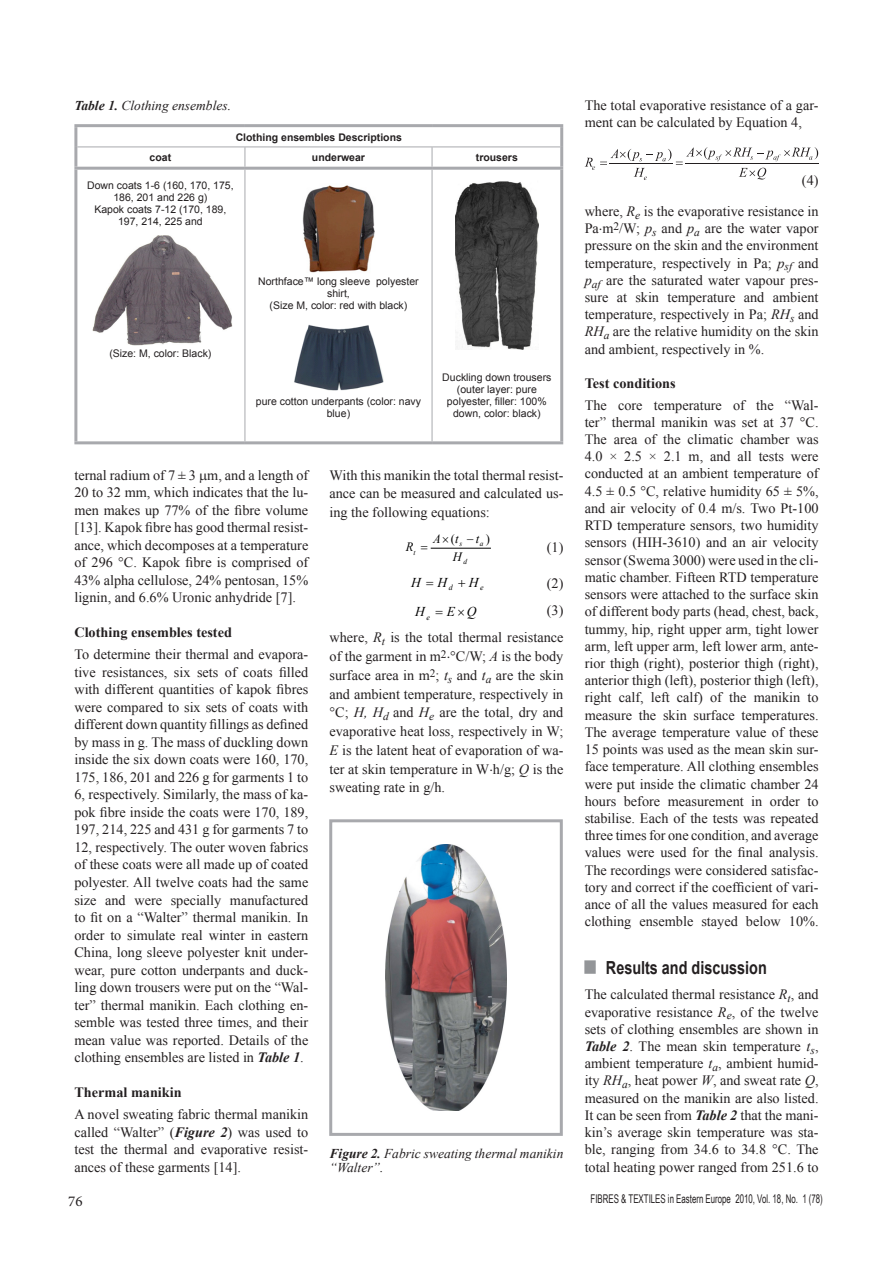
<style>
.page{position:relative;width:893px;height:1263px;background:#fff}
.page>*{position:absolute;margin:0;border:0;box-sizing:border-box;transform-origin:0 0}
.Podtytuł_1{font:700 18px "Arial";color:#231f20;scale:.8 1}
.t1{font:15px "Minion Pro";color:#231f20}
.Normalny{font:14.25px/17.2px "Times New Roman";color:#231f20;text-align:justify}
.Normalny-2{font:700 14.25px "Times New Roman";color:#231f20}
.Normalny-3{font:italic 13.5px/13.5px "Times New Roman";color:#231f20}
.t2{font:italic 13.5px "Times New Roman";color:#000}
.t3{font:italic 12.75px "Times New Roman";color:#000}
.t4{font:12.75px "Times New Roman";color:#000}
.t5{font:12px "Arial Narrow";color:#231f20;scale:.8 1}
.t6{font:10.5px/12px "Arial";color:#231f20;text-align:center}
.t7{font:700 10.5px "Arial";color:#231f20}
.t8{font:italic 7.35px "Times New Roman";color:#000}
.s1{font-weight:700}
.s2{font-weight:700;font-style:italic}
.s3{font-style:italic}
.s4{color:#939598}
</style>
<div class="page">
<hr style="left:431px;top:548px;width:59px;height:1px;background:#000">
<svg style="left:585px;top:147px;width:233px;height:33px"></svg>
<div style="left:584px;top:960px;width:12px;height:14px;border:3px solid #939598"></div>
<img style="left:385px;top:845px;width:122px;height:265px">
<div style="left:329px;top:819px;width:234px;height:317px;border:3px solid #a8a9ad"></div>
<hr style="left:77px;top:147px;width:168px;height:1px;background:#a8a9ad">
<hr style="left:245px;top:147px;width:187px;height:1px;background:#a8a9ad">
<svg style="left:245px;top:147px;width:1px;height:20px"></svg>
<hr style="left:432px;top:147px;width:128px;height:1px;background:#a8a9ad">
<svg style="left:432px;top:147px;width:1px;height:20px"></svg>
<hr style="left:245px;top:170px;width:1px;height:271px;background:#a8a9ad">
<hr style="left:432px;top:170px;width:1px;height:271px;background:#a8a9ad">
<hr style="left:74px;top:170px;width:3px;height:271px;background:#a8a9ad">
<hr style="left:560px;top:170px;width:3px;height:271px;background:#a8a9ad">
<hr style="left:74px;top:441px;width:171px;height:3px;background:#a8a9ad">
<hr style="left:245px;top:441px;width:187px;height:3px;background:#a8a9ad">
<hr style="left:432px;top:441px;width:131px;height:3px;background:#a8a9ad">
<hr style="left:74px;top:124px;width:171px;height:3px;background:#a8a9ad">
<hr style="left:74px;top:127px;width:3px;height:20px;background:#a8a9ad">
<hr style="left:245px;top:124px;width:187px;height:3px;background:#a8a9ad">
<hr style="left:432px;top:124px;width:131px;height:3px;background:#a8a9ad">
<hr style="left:560px;top:127px;width:3px;height:20px;background:#a8a9ad">
<hr style="left:74px;top:147px;width:3px;height:20px;background:#a8a9ad">
<hr style="left:560px;top:147px;width:3px;height:20px;background:#a8a9ad">
<hr style="left:74px;top:167px;width:171px;height:3px;background:#a8a9ad">
<hr style="left:245px;top:167px;width:187px;height:3px;background:#a8a9ad">
<hr style="left:432px;top:167px;width:131px;height:3px;background:#a8a9ad">
<img style="left:92px;top:235px;width:141px;height:110px">
<img style="left:302px;top:185px;width:73px;height:88px">
<img style="left:294px;top:324px;width:90px;height:67px">
<img style="left:456px;top:181px;width:82px;height:169px">
<p class="Normalny-3" style="left:74px;top:98px;width:158px"><span class="s1">Table 1.</span> Clothing ensembles.</p>
<p class="t7" style="left:236px;top:130px;width:168px">Clothing ensembles Descriptions</p>
<p class="t7" style="left:150px;top:150px;width:23px">coat</p>
<p class="t7" style="left:312px;top:150px;width:55px">underwear</p>
<p class="t7" style="left:476px;top:150px;width:44px">trousers</p>
<p class="t6" style="left:87px;top:180px;width:148px">Down coats 1-6 (160, 170, 175,<br>186, 201 and 226 g)</p>
<p class="t6" style="left:94px;top:204px;width:133px">Kapok coats 7-12 (170, 189,<br>197, 214, 225 and</p>
<p class="t6" style="left:109px;top:348px;width:104px">(Size: M, color: Black)</p>
<p class="t6" style="left:258px;top:276px;width:162px">Northface™ long sleeve polyester shirt,</p>
<p class="t6" style="left:270px;top:300px;width:139px">(Size M, color: red with black)</p>
<p class="t6" style="left:256px;top:396px;width:167px">pure cotton underpants (color: navy blue)</p>
<p class="t6" style="left:442px;top:372px;width:111px">Duckling down trousers (outer layer: pure polyester, filler: 100% down, color: black)</p>
<p class="Normalny" style="left:74px;top:466px;width:235px">ternal radium of 7 ± 3 m, and a length of 20 to 32 mm, which indicates that the lu&shy;men makes up 77% of the fibre volume [13]. Kapok fibre has good thermal resist&shy;ance, which decomposes at a temperature of 296 °C. Kapok fibre is comprised of 43% alpha cellulose, 24% pentosan, 15% lignin, and 6.6% Uronic anhydride [7].</p>
<p class="Normalny-2" style="left:74px;top:623px;width:159px">Clothing ensembles tested</p>
<p class="Normalny" style="left:74px;top:645px;width:235px">To determine their thermal and evapora&shy;tive resistances, six sets of coats filled with different quantities of kapok fibres were compared to six sets of coats with different down quantity fillings as defined by mass in g. The mass of duckling down inside the six down coats were 160, 170, 175, 186, 201 and 226 g for garments 1 to 6, respectively. Similarly, the mass of ka&shy;pok fibre inside the coats were 170, 189, 197, 214, 225 and 431 g for garments 7 to 12, respectively. The outer woven fabrics of these coats were all made up of coated polyester. All twelve coats had the same size and were specially manufactured to fit on a “Walter” thermal manikin. In order to simulate real winter in eastern China, long sleeve polyester knit under&shy;wear, pure cotton underpants and duck&shy;ling down trousers were put on the “Wal&shy;ter” thermal manikin. Each clothing en&shy;semble was tested three times, and their mean value was reported. Details of the clothing ensembles are listed in <span class="s2">Table 1</span>.</p>
<p class="Normalny-2" style="left:74px;top:1082px;width:109px">Thermal manikin</p>
<p class="Normalny" style="left:74px;top:1105px;width:235px">A novel sweating fabric thermal manikin called “Walter” (<span class="s2">Figure 2</span>) was used to test the thermal and evaporative resist&shy;ances of these garments [14].</p>
<p class="Normalny" style="left:330px;top:465px;width:235px;line-height:18.8px">With this manikin the total thermal resist&shy;ance can be measured and calculated us&shy;ing the following equations:</p>
<p class="t8" style="left:463px;top:557px;width:5px">d</p>
<p class="t4" style="left:451px;top:530px;width:40px">(−)</p>
<p class="t3" style="left:433px;top:530px;width:27px">A t</p>
<p class="t3" style="left:476px;top:530px;width:5px">t</p>
<p class="Normalny" style="left:547px;top:538px;width:18px">(1)</p>
<p class="t8" style="left:459px;top:539px;width:4px">s</p>
<p class="t8" style="left:480px;top:539px;width:5px">a</p>
<p class="t3" style="left:406px;top:538px;width:9px">R</p>
<p class="t8" style="left:413px;top:547px;width:4px">t</p>
<p class="t3" style="left:453px;top:548px;width:11px">H</p>
<p class="t2" style="left:411px;top:573px;width:74px">H H<sub>d</sub> H<sub>e</sub></p>
<p class="Normalny" style="left:547px;top:574px;width:18px">(2)</p>
<p class="t2" style="left:415px;top:602px;width:63px">H<sub>e</sub> EQ</p>
<p class="Normalny" style="left:547px;top:602px;width:18px">(3)</p>
<p class="Normalny" style="left:330px;top:628px;width:235px;line-height:18.8px">where, <span class="s3">R</span><sub>t</sub> is the total thermal resistance of the garment in m<sup>2</sup>⋅°C/W; <span class="s3">A</span> is the body surface area in m<sup>2</sup>; <span class="s3">t</span><sub>s</sub> and <span class="s3">t</span><sub>a</sub> are the skin and ambient temperature, respectively in °C; <span class="s3">H, H</span><sub>d</sub> and <span class="s3">H</span><sub>e</sub> are the total, dry and evaporative heat loss, respectively in W; <span class="s3">E</span> is the latent heat of evaporation of wa&shy;ter at skin temperature in W⋅h/g; <span class="s3">Q</span> is the sweating rate in g/h.</p>
<p class="Normalny-3" style="left:330px;top:1146px;width:235px"><span class="s1">Figure 2.</span> Fabric sweating thermal manikin “Walter”.</p>
<p class="Normalny" style="left:585px;top:96px;width:235px">The total evaporative resistance of a gar&shy;ment can be calculated by Equation 4,</p>
<p class="Normalny" style="left:802px;top:171px;width:18px">(4)</p>
<p class="Normalny" style="left:585px;top:202px;width:235px">where, <span class="s3">R</span><sub>e</sub> is the evaporative resistance in Pa⋅m<sup>2</sup>/W; <span class="s3">p</span><sub>s</sub> and <span class="s3">p</span><sub>a</sub> are the water vapor pressure on the skin and the environment temperature, respectively in Pa; <span class="s3">p</span><sub>sf</sub> and <span class="s3">p</span><sub>af</sub> are the saturated water vapour pres&shy;sure at skin temperature and ambient temperature, respectively in Pa; <span class="s3">RH</span><sub>s</sub> and <span class="s3">RH</span><sub>a</sub> are the relative humidity on the skin and ambient, respectively in %.</p>
<p class="Normalny-2" style="left:585px;top:373px;width:92px">Test conditions</p>
<p class="Normalny" style="left:585px;top:396px;width:235px">The core temperature of the “Wal&shy;ter” thermal manikin was set at 37 °C.<br>The area of the climatic chamber was 4.0 × 2.5 × 2.1 m, and all tests were conducted at an ambient temperature of 4.5 ± 0.5 °C, relative humidity 65 ± 5%, and air velocity of 0.4 m/s. Two Pt-100<br>RTD temperature sensors, two humidity sensors (HIH-3610) and an air velocity sensor (Swema 3000) were used in the cli&shy;matic chamber. Fifteen RTD temperature sensors were attached to the surface skin of different body parts (head, chest, back, tummy, hip, right upper arm, tight lower arm, left upper arm, left lower arm, ante&shy;rior thigh (right), posterior thigh (right), anterior thigh (left), posterior thigh (left), right calf, left calf) of the manikin to measure the skin surface temperatures.<br>The average temperature value of these 15 points was used as the mean skin sur&shy;face temperature. All clothing ensembles were put inside the climatic chamber 24 hours before measurement in order to stabilise. Each of the tests was repeated three times for one condition, and average values were used for the final analysis.<br>The recordings were considered satisfac&shy;tory and correct if the coefficient of vari&shy;ance of all the values measured for each clothing ensemble stayed below 10%.</p>
<p class="Podtytuł_1" style="left:585px;top:955px;width:229px"><span class="s4">■</span> Results and discussion</p>
<p class="Normalny" style="left:585px;top:986px;width:235px">The calculated thermal resistance <span class="s3">R</span><sub>t</sub>, and evaporative resistance <span class="s3">R</span><sub>e</sub>, of the twelve sets of clothing ensembles are shown in <span class="s2">Table 2</span>. The mean skin temperature <span class="s3">t</span><sub>s</sub>, ambient temperature <span class="s3">t</span><sub>a</sub>, ambient humid&shy;ity <span class="s3">RH</span><sub>a</sub>, heat power <span class="s3">W</span>, and sweat rate <span class="s3">Q</span>, measured on the manikin are also listed.<br>It can be seen from <span class="s2">Table 2</span> that the mani&shy;kin’s average skin temperature was sta&shy;ble, ranging from 34.6 to 34.8 °C. The total heating power ranged from 251.6 to</p>
<p class="t1" style="left:68px;top:1191px;width:16px">76</p>
<p class="t5" style="left:591px;top:1190px;width:292px">FIBRES &amp; TEXTILES in Eastern Europe 2010, Vol. 18, No. 1 (78)</p>
</div>
